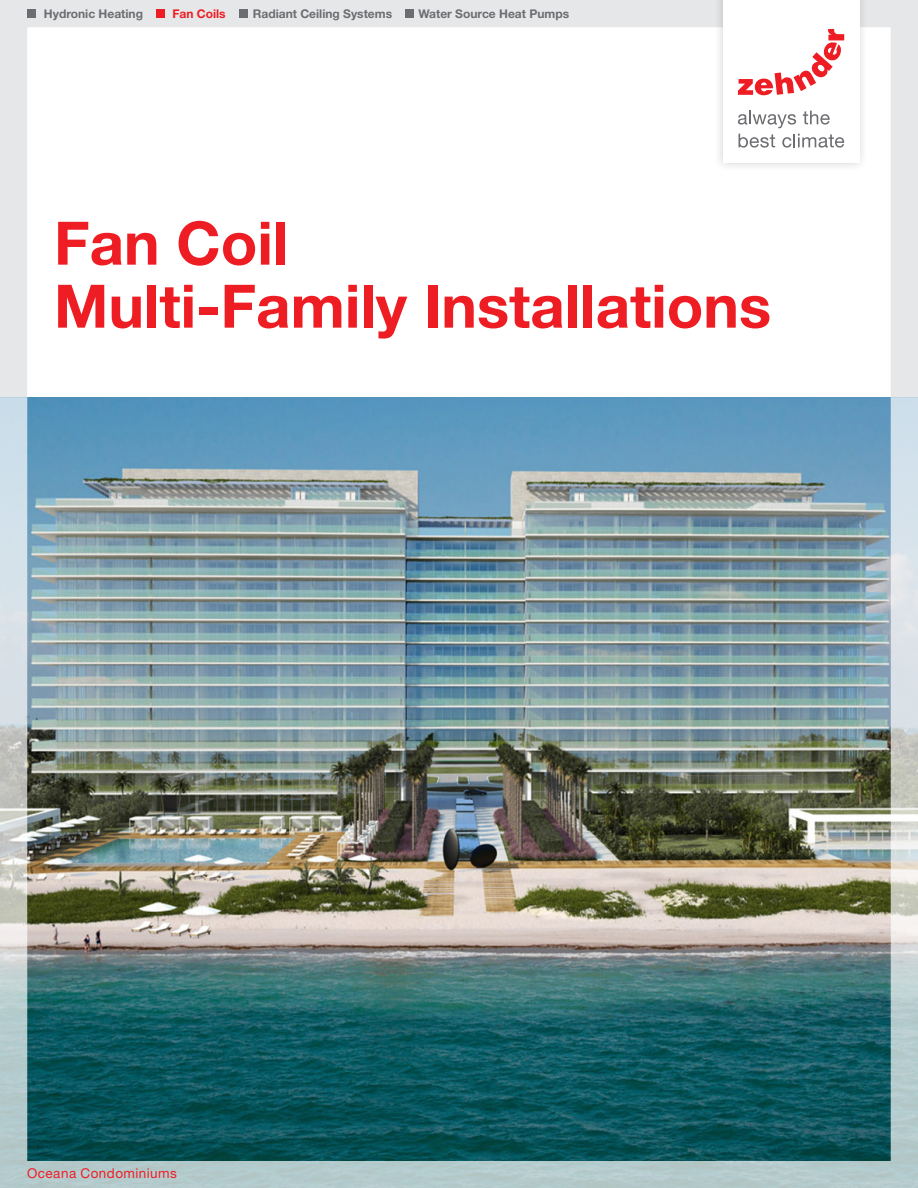
<style>
.page{position:relative;width:918px;height:1188px;background:#fff}
.page>*{position:absolute;margin:0;border:0;box-sizing:border-box;transform-origin:0 0}
.Product_name_40_42pt{font:700 60px "Helvetica Neue LT Pro";color:#ee1d23}
._02_Subhead{font:13.5px "Helvetica Neue LT Pro";letter-spacing:.035em;color:#ee1d23}
.t1{font:700 12px "Helvetica Neue LT Pro";color:#6c6d70}
.t2{font:700 12px "Helvetica Neue LT Pro";color:#ee1d23}
</style>
<div class="page">
<svg style="left:0;top:0;width:918px;height:397px"></svg>
<div style="left:27px;top:10px;width:8px;height:8px;background:#6c6d70"></div>
<div style="left:156px;top:10px;width:9px;height:8px;background:#ee1d23"></div>
<div style="left:239px;top:10px;width:9px;height:8px;background:#6c6d70"></div>
<div style="left:405px;top:10px;width:9px;height:8px;background:#6c6d70"></div>
<img style="left:0;top:397px;width:918px;height:791px">
<div style="left:714px;top:0;width:155px;height:172px;background:#231f20;opacity:.2"></div>
<div style="left:723px;top:0;width:136px;height:163px;background:#fff"></div>
<svg style="left:738px;top:29px;width:106px;height:66px"></svg>
<svg style="left:738px;top:111px;width:58px;height:17px"></svg>
<svg style="left:803px;top:111px;width:27px;height:14px"></svg>
<svg style="left:739px;top:134px;width:36px;height:14px"></svg>
<svg style="left:782px;top:134px;width:62px;height:14px"></svg>
<p class="t1" style="left:44px;top:6px;width:101px">Hydronic Heating</p>
<p class="t2" style="left:172px;top:6px;width:55px">Fan Coils</p>
<p class="t1" style="left:253px;top:6px;width:141px">Radiant Ceiling Systems</p>
<p class="t1" style="left:418px;top:6px;width:152px">Water Source Heat Pumps</p>
<p class="Product_name_40_42pt" style="left:54px;top:205px;width:236px">Fan Coil</p>
<p class="Product_name_40_42pt" style="left:54px;top:268px;width:719px">Multi-Family Installations</p>
<p class="_02_Subhead" style="left:27px;top:1164px;width:151px">Oceana Condominiums</p>
</div>
